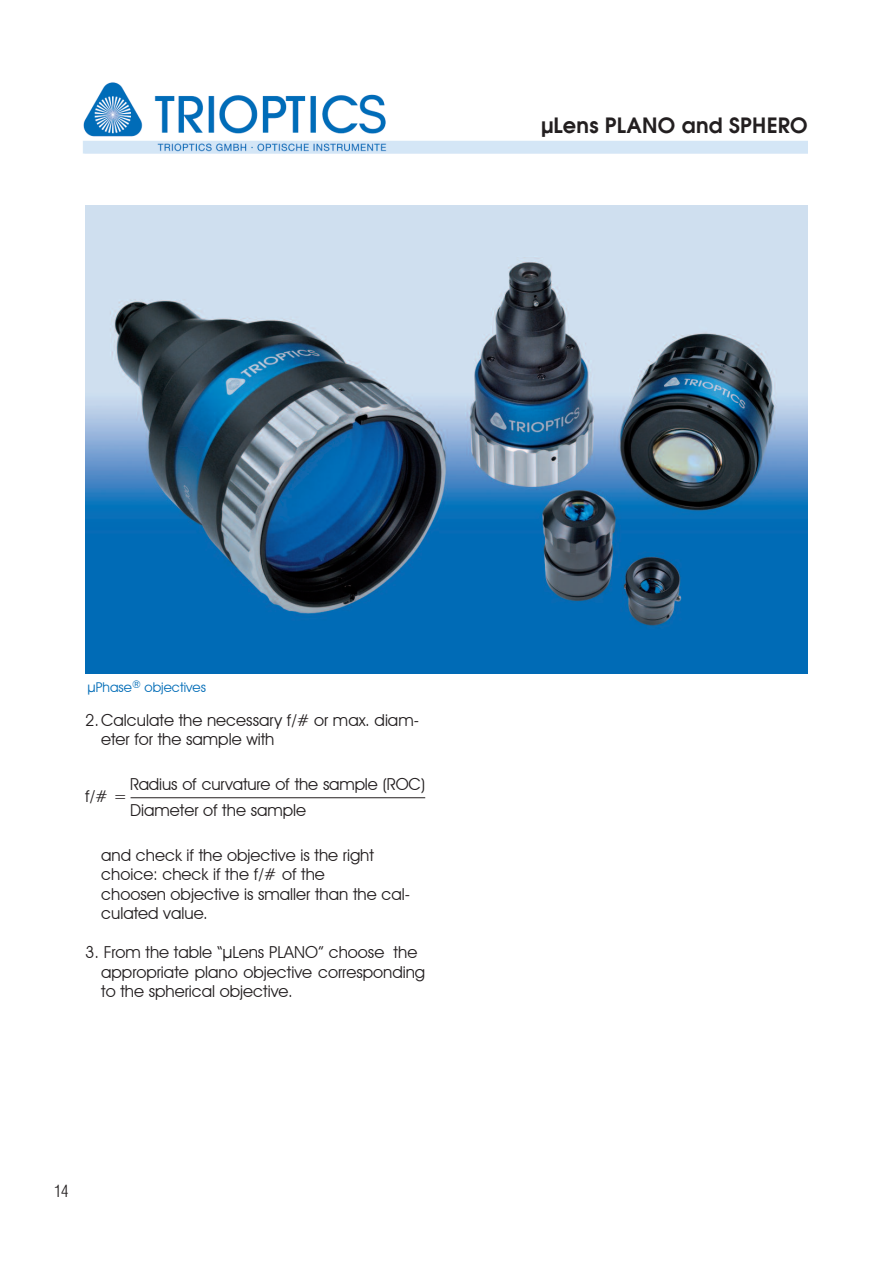
<style>
.page{position:relative;width:893px;height:1263px;background:#fff}
.page>*{position:absolute;margin:0;border:0;box-sizing:border-box;transform-origin:0 0}
.t1{font:600 21px "Avant Garde";letter-spacing:.01em;color:#231f20}
.t2{font:16.5px/19.5px "Avant Garde IT Cby BT";color:#231f20}
.t3{font:300 condensed 16.5px "Helvetica";color:#231f20}
.t4{font:13.5px "Avant Garde IT Cby BT";color:#006cb7}
.s1{font-family:"Avant Garde"}
</style>
<div class="page">
<img style="left:83px;top:82px;width:725px;height:72px">
<img style="left:85px;top:205px;width:723px;height:469px">
<hr style="left:131px;top:797px;width:294px;height:1px;background:#231f20">
<p class="t1" style="left:541px;top:113px;width:268px">µLens PLANO and SPHERO</p>
<p class="t4" style="left:88px;top:679px;width:120px"><span class="s1">µ</span>Phase<sup>®</sup> objectives</p>
<p class="t2" style="left:101px;top:710px;width:319px;text-indent:-16px">2.Calculate the necessary f/# or max. diam&shy;eter for the sample with</p>
<p class="t2" style="left:130px;top:771px;width:297px;line-height:25.5px">Radius of curvature of the sample (ROC)<br>Diameter of the sample</p>
<p class="t2" style="left:101px;top:845px;width:310px">and check if the objective is the right choice: check if the f/# of the<br>choosen objective is smaller than the cal&shy;culated value.</p>
<p class="t2" style="left:101px;top:942px;width:326px;text-indent:-16px">3. From the table “<span class="s1">µ</span>Lens PLANO” choose the appropriate plano objective corresponding to the spherical objective.</p>
<p class="t2" style="left:85px;top:786px;width:44px">f/# =</p>
<p class="t3" style="left:54px;top:1182px;width:16px">14</p>
</div>
